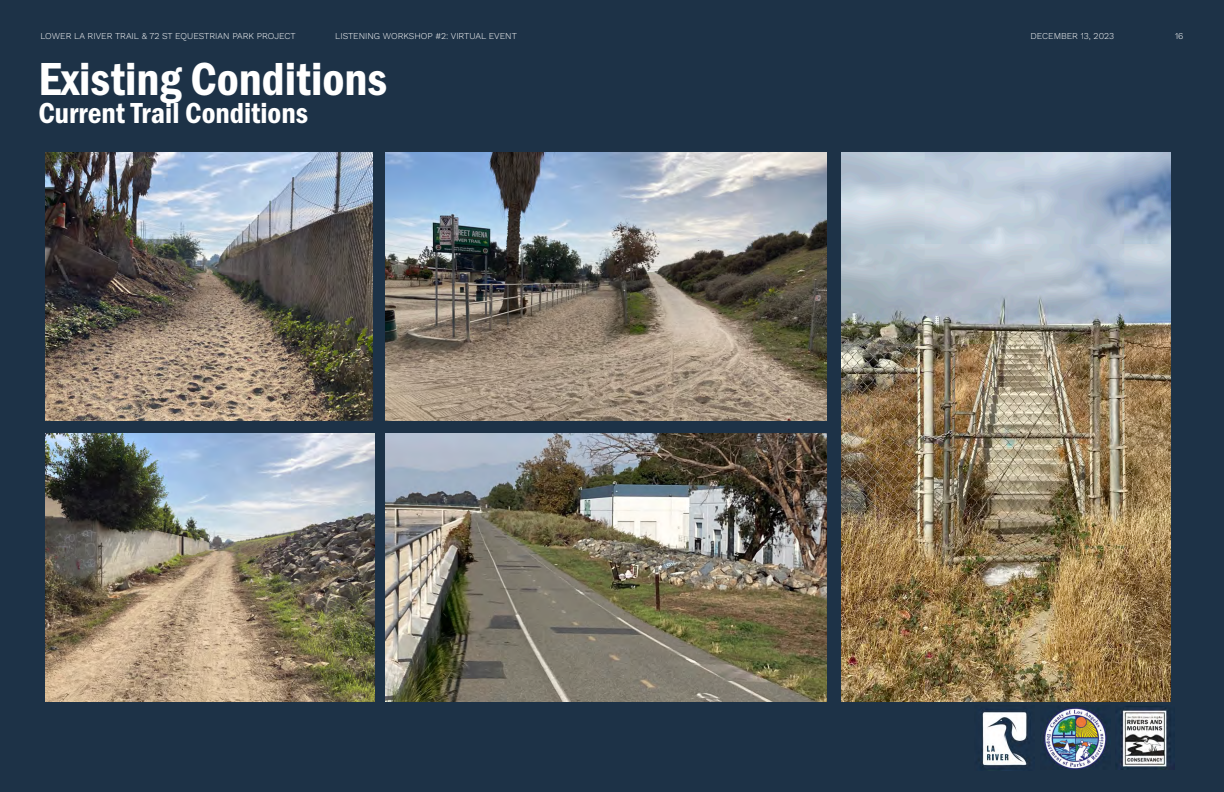
<style>
.page{position:relative;width:1224px;height:792px;background:#1d3247}
.page>*{position:absolute;margin:0;border:0;box-sizing:border-box;transform-origin:0 0}
.t1{font:48px "Franklin Gothic URW Con Dem";color:#fff}
.t2{font:30px "Franklin Gothic URW Con Dem";color:#fff}
.t3{font:300 9px "Work Sans";color:#fff}
</style>
<div class="page">
<img style="left:978px;top:709px;width:52px;height:58px">
<img style="left:1043px;top:707px;width:64px;height:63px">
<img style="left:1119px;top:706px;width:55px;height:64px">
<img style="left:385px;top:153px;width:442px;height:268px">
<img style="left:385px;top:433px;width:442px;height:268px">
<img style="left:46px;top:153px;width:326px;height:268px">
<img style="left:46px;top:433px;width:328px;height:268px">
<img style="left:842px;top:153px;width:328px;height:548px">
<p class="t3" style="left:40px;top:29px;width:257px">LOWER LA RIVER TRAIL &amp; 72 ST EQUESTRIAN PARK PROJECT</p>
<p class="t3" style="left:335px;top:29px;width:183px">LISTENING WORKSHOP #2: VIRTUAL EVENT</p>
<p class="t3" style="left:1030px;top:29px;width:85px">DECEMBER 13, 2023</p>
<p class="t3" style="left:1175px;top:29px;width:10px">16</p>
<h1 class="t1" style="left:38px;top:47px;width:350px">Existing Conditions</h1>
<h2 class="t2" style="left:38px;top:93px;width:271px">Current Trail Conditions</h2>
</div>
